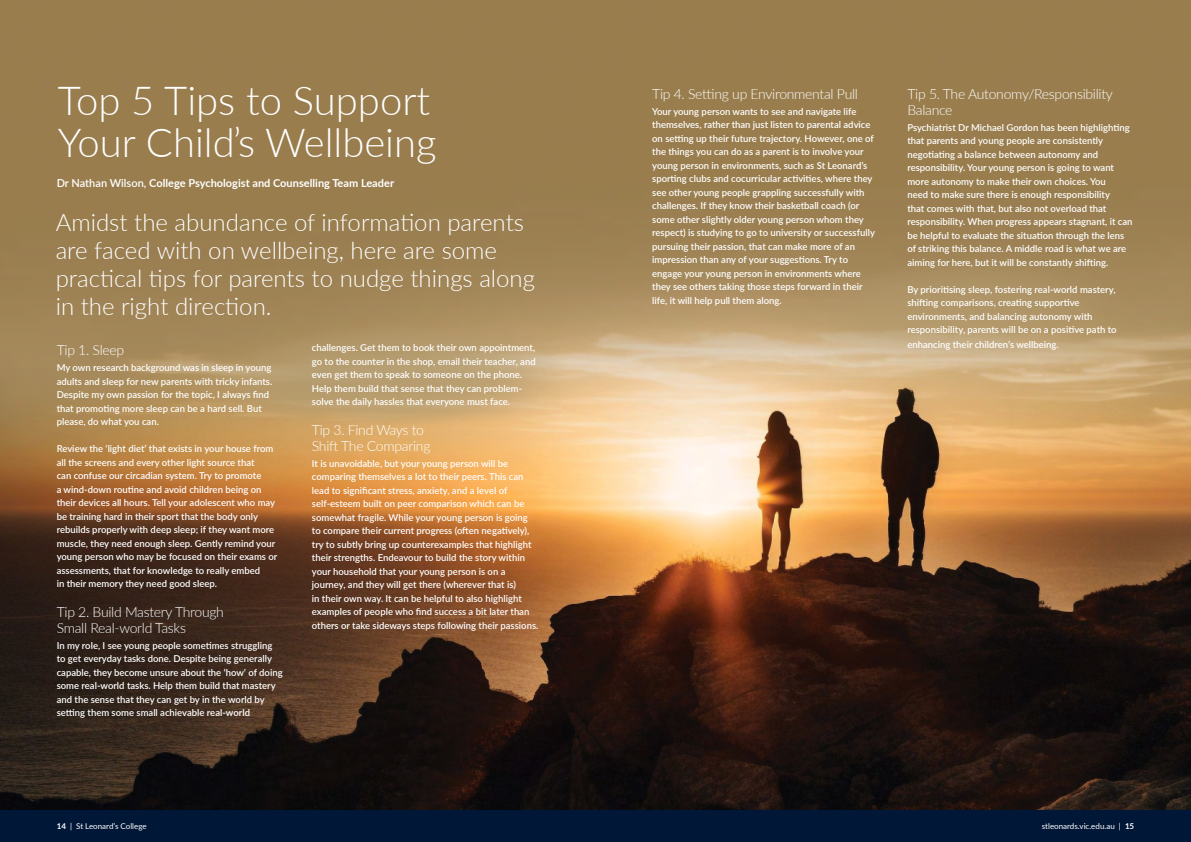
<style>
.page{position:relative;width:1191px;height:842px;background:#fff}
.page>*{position:absolute;margin:0;border:0;box-sizing:border-box;transform-origin:0 0}
.t1{font:300 40px/42px "Lato";color:#fff}
.t2{font:300 24px/28px "Lato";color:#fff}
.t3{font:300 14px/16px "Lato";letter-spacing:-.02em;color:#fff}
.t4{font:700 11px "Lato";color:#fff}
.t5{font:600 9.5px/13.5px "Lato";color:#fff}
.t6{font:8px "Lato";color:#fff}
.s1{font-weight:600}
.s2{font-weight:700}
</style>
<div class="page">
<div style="left:0;top:809px;width:595px;height:33px;background:#001738"></div>
<div style="left:595px;top:809px;width:596px;height:33px;background:#001738"></div>
<img style="left:0;top:0;width:1191px;height:809px">
<svg style="left:166px;top:311px;width:520px;height:123px"></svg>
<svg style="left:784px;top:245px;width:407px;height:123px"></svg>
<h1 class="t1" style="left:58px;top:78px;width:380px">Top 5 Tips to Support<br>Your Child’s Wellbeing</h1>
<p class="t4" style="left:57px;top:174px;width:339px"><span class="s1">Dr Nathan Wilson,</span> College Psychologist and Counselling Team Leader</p>
<h2 class="t2" style="left:56px;top:208px;width:481px">Amidst the abundance of information parents are faced with on wellbeing, here are some practical tips for parents to nudge things along in the right direction.</h2>
<h3 class="t3" style="left:57px;top:341px;width:69px">Tip 1. Sleep</h3>
<p class="t5" style="left:57px;top:360px;width:217px">My own research background was in sleep in young adults and sleep for new parents with tricky infants.<br>Despite my own passion for the topic, I always find that promoting more sleep can be a hard sell. But please, do what you can.</p>
<p class="t5" style="left:57px;top:441px;width:222px">Review the ‘light diet’ that exists in your house from all the screens and every other light source that<br>can confuse our circadian system. Try to promote<br>a wind-down routine and avoid children being on their devices all hours. Tell your adolescent who may be training hard in their sport that the body only rebuilds properly with deep sleep; if they want more muscle, they need enough sleep. Gently remind your young person who may be focused on their exams or assessments, that for knowledge to really embed<br>in their memory they need good sleep.</p>
<h3 class="t3" style="left:57px;top:603px;width:169px">Tip 2. Build Mastery Through<br>Small Real-world Tasks</h3>
<p class="t5" style="left:57px;top:638px;width:227px">In my role, I see young people sometimes struggling to get everyday tasks done. Despite being generally capable, they become unsure about the ‘how’ of doing some real-world tasks. Help them build that mastery and the sense that they can get by in the world by setting them some small achievable real-world</p>
<p class="t5" style="left:312px;top:340px;width:225px">challenges. Get them to book their own appointment, go to the counter in the shop, email their teacher, and even get them to speak to someone on the phone.<br>Help them build that sense that they can problem&shy;solve the daily hassles that everyone must face.</p>
<h3 class="t3" style="left:312px;top:421px;width:120px">Tip 3. Find Ways to<br>Shift The Comparing</h3>
<p class="t5" style="left:312px;top:456px;width:228px">It is unavoidable, but your young person will be comparing themselves a lot to their peers. This can lead to significant stress, anxiety, and a level of self-esteem built on peer comparison which can be somewhat fragile. While your young person is going to compare their current progress (often negatively), try to subtly bring up counterexamples that highlight their strengths. Endeavour to build the story within your household that your young person is on a journey, and they will get there (wherever that is)<br>in their own way. It can be helpful to also highlight examples of people who find success a bit later than others or take sideways steps following their passions.</p>
<h3 class="t3" style="left:652px;top:85px;width:207px">Tip 4. Setting up Environmental Pull</h3>
<p class="t5" style="left:652px;top:104px;width:224px">Your young person wants to see and navigate life themselves, rather than just listen to parental advice on setting up their future trajectory. However, one of the things you can do as a parent is to involve your young person in environments, such as St Leonard’s sporting clubs and cocurricular activities, where they see other young people grappling successfully with challenges. If they know their basketball coach (or some other slightly older young person whom they respect) is studying to go to university or successfully pursuing their passion, that can make more of an impression than any of your suggestions. Try to engage your young person in environments where they see others taking those steps forward in their life, it will help pull them along.</p>
<h3 class="t3" style="left:907px;top:85px;width:207px">Tip 5. The Autonomy/Responsibility<br>Balance</h3>
<p class="t5" style="left:907px;top:120px;width:227px">Psychiatrist Dr Michael Gordon has been highlighting that parents and young people are consistently negotiating a balance between autonomy and responsibility. Your young person is going to want more autonomy to make their own choices. You<br>need to make sure there is enough responsibility<br>that comes with that, but also not overload that responsibility. When progress appears stagnant, it can be helpful to evaluate the situation through the lens of striking this balance. A middle road is what we are aiming for here, but it will be constantly shifting.</p>
<p class="t5" style="left:907px;top:282px;width:211px">By prioritising sleep, fostering real-world mastery, shifting comparisons, creating supportive environments, and balancing autonomy with responsibility, parents will be on a positive path to</p>
<p class="t5" style="left:907px;top:337px;width:153px">enhancing their children’s wellbeing.</p>
<p class="t6" style="left:57px;top:820px;width:91px"><span class="s2">14</span> | St Leonard’s College</p>
<p class="t6" style="left:1041px;top:820px;width:94px">stleonards.vic.edu.au | <span class="s2">15</span></p>
</div>
